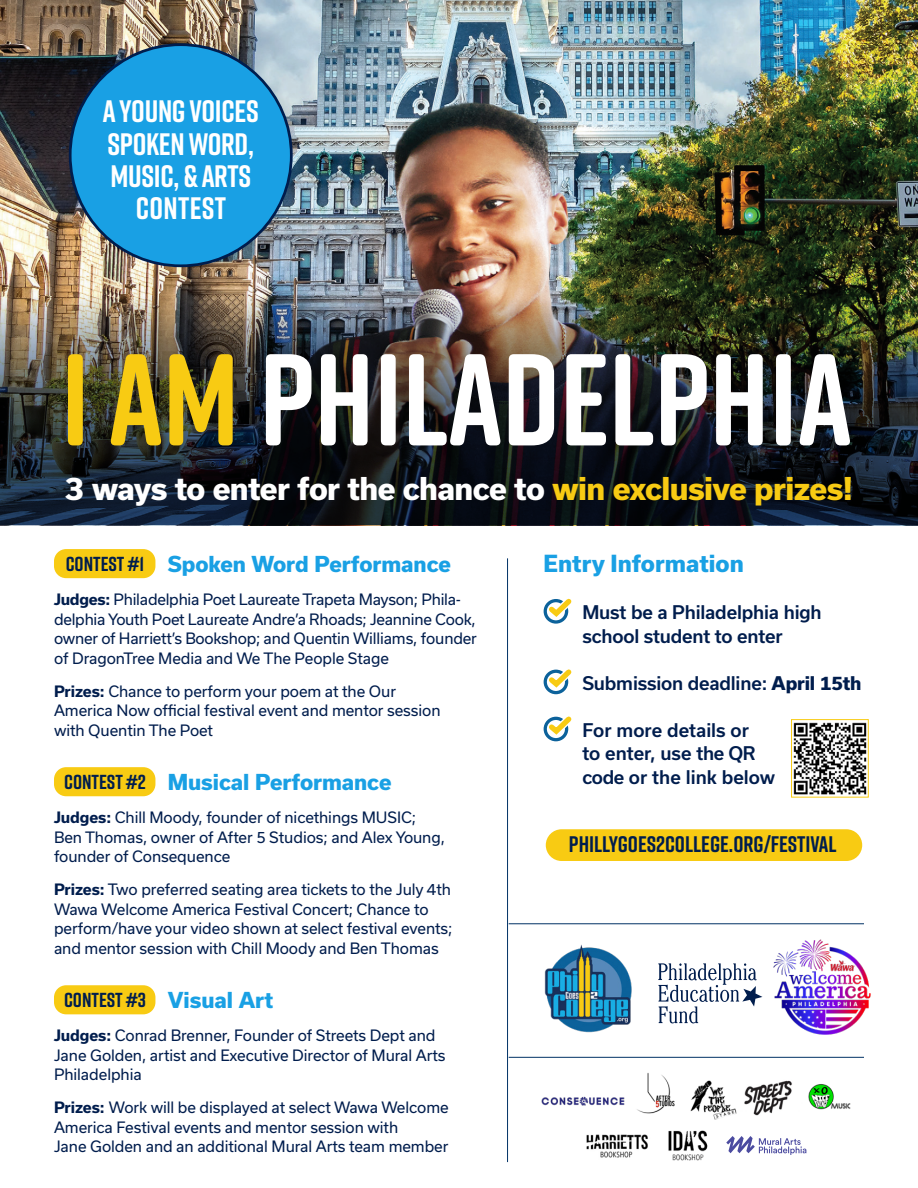
<style>
.page{position:relative;width:918px;height:1188px;background:#fff}
.page>*{position:absolute;margin:0;border:0;box-sizing:border-box;transform-origin:0 0}
.t1{font:700 31.05px/32.1px "Rift";letter-spacing:-.01em;color:#fff;text-align:center}
.t2{font:800 30px "Usual";letter-spacing:-.02em;color:#fff}
.t3{font:700 22.5px "Rift";color:#001d4d}
.t4{font:800 22.5px "Usual";color:#19a0e4}
.t5{font:800 21px "Usual";letter-spacing:-.005em;color:#19a0e4}
.t6{font:700 20.25px "Rift";color:#001d4d}
.t7{font:500 18px/23.5px "Usual";letter-spacing:-.01em;color:#001d4d}
.t8{font:15px/19.5px "Usual";letter-spacing:-.005em;color:#001d4d}
.s1{color:#f8cb13}
.s2{font-weight:700}
.s3{font-weight:800}
</style>
<div class="page">
<img style="left:0;top:0;width:918px;height:271px">
<img style="left:0;top:271px;width:918px;height:254px">
<div style="left:546px;top:829px;width:316px;height:32px;background:#f8cb13;border-radius:16px"></div>
<svg style="left:543px;top:598px;width:29px;height:26px"></svg>
<svg style="left:543px;top:669px;width:29px;height:26px"></svg>
<svg style="left:543px;top:716px;width:29px;height:26px"></svg>
<div style="left:70px;top:45px;width:221px;height:221px;background:#19a0e4;border-radius:50%"></div>
<svg style="left:266px;top:354px;width:585px;height:91px"></svg>
<img style="left:68px;top:354px;width:165px;height:91px">
<div style="left:54px;top:549px;width:101px;height:29px;background:#f8cb13;border-radius:12px"></div>
<div style="left:54px;top:767px;width:101px;height:29px;background:#f8cb13;border-radius:12px"></div>
<div style="left:54px;top:985px;width:101px;height:29px;background:#f8cb13;border-radius:12px"></div>
<img style="left:544px;top:944px;width:88px;height:89px">
<svg style="left:658px;top:963px;width:101px;height:60px"></svg>
<img style="left:759px;top:939px;width:112px;height:96px">
<img style="left:637px;top:1073px;width:38px;height:41px">
<img style="left:541px;top:1096px;width:84px;height:10px">
<img style="left:586px;top:1134px;width:62px;height:24px">
<img style="left:668px;top:1130px;width:40px;height:31px">
<img style="left:744px;top:1080px;width:48px;height:36px">
<img style="left:690px;top:1080px;width:47px;height:40px">
<img style="left:808px;top:1084px;width:43px;height:26px">
<hr style="left:507px;top:558px;width:1px;height:604px;background:#003165">
<hr style="left:509px;top:1057px;width:355px;height:1px;background:#003165">
<hr style="left:509px;top:924px;width:355px;height:1px;background:#003165">
<svg style="left:726px;top:1136px;width:80px;height:19px"></svg>
<img style="left:793px;top:722px;width:74px;height:73px">
<div style="left:791px;top:719px;width:78px;height:79px;border:1px solid #f8cb13"></div>
<p class="t1" style="left:103px;top:95px;width:157px">A YOUNG VOICES</p>
<p class="t1" style="left:108px;top:127px;width:148px">SPOKEN WORD,<br>MUSIC, &amp; ARTS<br>CONTEST</p>
<p class="t2" style="left:65px;top:471px;width:790px">3 ways to enter for the chance to <span class="s1">win exclusive prizes!</span></p>
<p class="t6" style="left:66px;top:549px;width:80px">CONTEST #1</p>
<p class="t5" style="left:168px;top:552px;width:284px">Spoken Word Performance</p>
<p class="t8" style="left:54px;top:590px;width:425px"><span class="s2">Judges:</span> Philadelphia Poet Laureate Trapeta Mayson; Phila&shy;delphia Youth Poet Laureate Andre’a Rhoads; Jeannine Cook, owner of Harriett’s Bookshop; and Quentin Williams, founder of DragonTree Media and We The People Stage</p>
<p class="t8" style="left:54px;top:681px;width:388px"><span class="s2">Prizes:</span> Chance to perform your poem at the Our<br>America Now official festival event and mentor session with Quentin The Poet</p>
<p class="t6" style="left:64px;top:767px;width:83px">CONTEST #2</p>
<p class="t5" style="left:168px;top:770px;width:225px">Musical Performance</p>
<p class="t8" style="left:54px;top:808px;width:393px"><span class="s2">Judges:</span> Chill Moody, founder of nicethings MUSIC;<br>Ben Thomas, owner of After 5 Studios; and Alex Young, founder of Consequence</p>
<p class="t8" style="left:54px;top:880px;width:400px"><span class="s2">Prizes:</span> Two preferred seating area tickets to the July 4th Wawa Welcome America Festival Concert; Chance to perform/have your video shown at select festival events; and mentor session with Chill Moody and Ben Thomas</p>
<p class="t6" style="left:64px;top:985px;width:84px">CONTEST #3</p>
<p class="t5" style="left:168px;top:988px;width:107px">Visual Art</p>
<p class="t8" style="left:54px;top:1026px;width:393px"><span class="s2">Judges:</span> Conrad Brenner, Founder of Streets Dept and<br>Jane Golden, artist and Executive Director of Mural Arts<br>Philadelphia</p>
<p class="t8" style="left:54px;top:1098px;width:396px"><span class="s2">Prizes:</span> Work will be displayed at select Wawa Welcome<br>America Festival events and mentor session with<br>Jane Golden and an additional Mural Arts team member</p>
<p class="t4" style="left:544px;top:550px;width:202px">Entry Information</p>
<p class="t7" style="left:582px;top:601px;width:241px">Must be a Philadelphia high school student to enter</p>
<p class="t7" style="left:582px;top:671px;width:281px">Submission deadline: <span class="s3">April 15th</span></p>
<p class="t7" style="left:582px;top:718px;width:194px">For more details or<br>to enter, use the QR code or the link below</p>
<p class="t3" style="left:569px;top:828px;width:269px">PHILLYGOES2COLLEGE.ORG/FESTIVAL</p>
</div>
